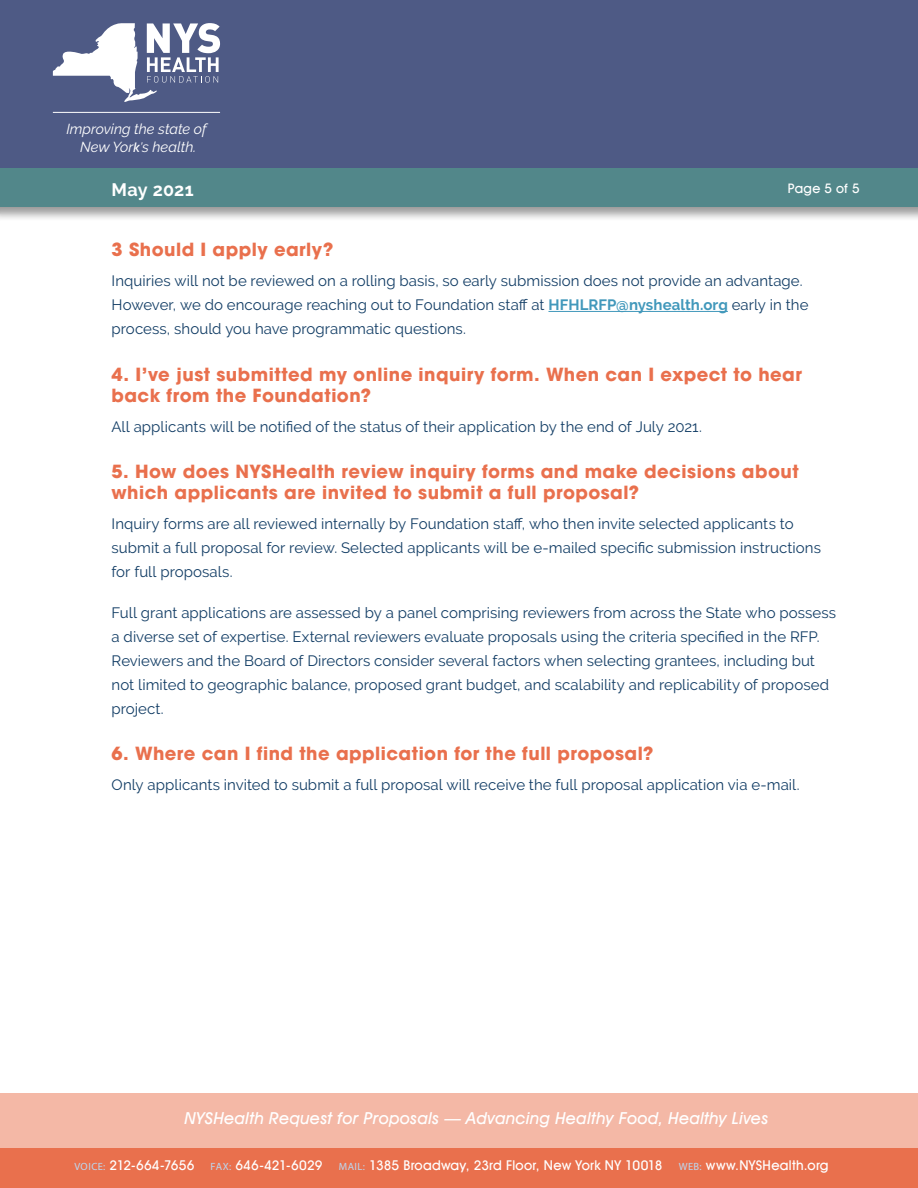
<style>
.page{position:relative;width:918px;height:1188px;background:#fff}
.page>*{position:absolute;margin:0;border:0;box-sizing:border-box;transform-origin:0 0}
.t1{font:700 18px/21px "Avant Garde LT";letter-spacing:.025em;color:#e9704d}
.t2{font:700 18px "Raleway";letter-spacing:.015em;color:#fff}
.t3{font:italic 500 16.5px "Avant Garde IT Cby BT";letter-spacing:.02em;color:#fff}
.t4{font:15px/24px "Raleway";letter-spacing:.005em;color:#123d65}
.t5{font:italic 14.4px/17.4px "Raleway";color:#fff;text-align:center}
.t6{font:500 13.5px "Avant Garde IT Cby BT";letter-spacing:.015em;color:#fff}
.t7{font:500 13.2px "Avant Garde IT Cby BT";letter-spacing:.02em;color:#fff}
.s1{font-family:"Avant Garde IT Cby BT";font-weight:500;font-size:13.2px}
.s2{font-size:13.2px}
.s3{font-weight:700;color:#4198bb}
.s4{font-family:"Myriad Pro";font-weight:400;font-size:10.5px;color:#bbd8f1}
</style>
<div class="page">
<hr style="left:548px;top:311px;width:180px;height:1px;background:#4198bb">
<div style="left:0;top:0;width:918px;height:221px;background:#000;opacity:.4"></div>
<div style="left:0;top:0;width:918px;height:207px;background:#4e5a85"></div>
<div style="left:0;top:169px;width:918px;height:38px;background:#52878a"></div>
<div style="left:0;top:1094px;width:918px;height:94px;background:#f4b8a6"></div>
<div style="left:0;top:1148px;width:918px;height:40px;background:#e9704d"></div>
<svg style="left:53px;top:23px;width:167px;height:79px"></svg>
<hr style="left:53px;top:112px;width:167px;height:1px;background:#fff">
<p class="t5" style="left:66px;top:121px;width:142px">Improving the state of<br>New Yor<span class="s1">k</span><span class="s2">’</span>s health.</p>
<p class="t2" style="left:112px;top:180px;width:84px">May 2021</p>
<p class="t7" style="left:788px;top:180px;width:73px">Page 5 of 5</p>
<p class="t1" style="left:112px;top:239px;width:223px">3 Should I apply early?</p>
<p class="t4" style="left:112px;top:269px;width:698px">Inquiries will not be reviewed on a rolling basis, so early submission does not provide an advantage.<br>However, we do encourage reaching out to Foundation staff at <span class="s3">HFHLRFP@nyshealth.org</span> early in the process, should you have programmatic questions.</p>
<p class="t1" style="left:112px;top:364px;width:692px">4. I’ve just submitted my online inquiry form. When can I expect to hear back from the Foundation?</p>
<p class="t4" style="left:112px;top:414px;width:592px">All applicants will be notified of the status of their application by the end of July 2021.</p>
<p class="t1" style="left:112px;top:461px;width:689px">5. How does NYSHealth review inquiry forms and make decisions about which applicants are invited to submit a full proposal?</p>
<p class="t4" style="left:112px;top:512px;width:711px">Inquiry forms are all reviewed internally by Foundation staff, who then invite selected applicants to submit a full proposal for review. Selected applicants will be e-mailed specific submission instructions for full proposals.</p>
<p class="t4" style="left:112px;top:600px;width:726px">Full grant applications are assessed by a panel comprising reviewers from across the State who possess a diverse set of expertise. External reviewers evaluate proposals using the criteria specified in the RFP.<br>Reviewers and the Board of Directors consider several factors when selecting grantees, including but not limited to geographic balance, proposed grant budget, and scalability and replicability of proposed project.</p>
<p class="t1" style="left:112px;top:743px;width:544px">6. Where can I find the application for the full proposal?</p>
<p class="t4" style="left:112px;top:773px;width:689px">Only applicants invited to submit a full proposal will receive the full proposal application via e-mail.</p>
<p class="t3" style="left:184px;top:1108px;width:585px">NYSHealth Request for Proposals — Advancing Healthy Food, Healthy Lives</p>
<p class="t6" style="left:74px;top:1157px;width:756px"><span class="s4">VOICE:</span> 212-664-7656 <span class="s4">FAX:</span> 646-421-6029 <span class="s4">MAIL:</span> 1385 Broadway, 23rd Floor, New York NY 10018 <span class="s4">WEB:</span> www.NYSHealth.org</p>
</div>
